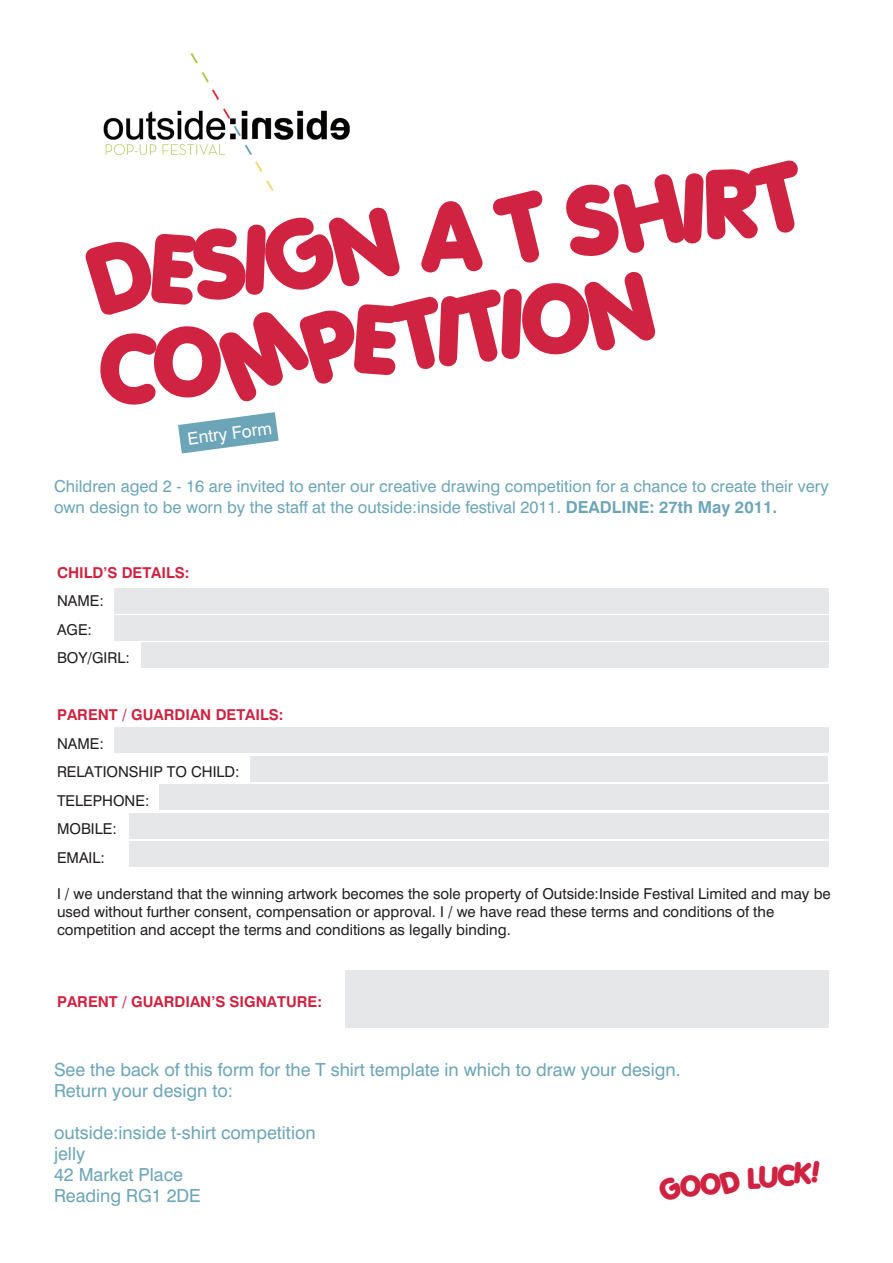
<style>
.page{position:relative;width:893px;height:1263px;background:#fff}
.page>*{position:absolute;margin:0;border:0;box-sizing:border-box;transform-origin:0 0}
.t1{font:90.6px/93.3px "Porkys";color:#d02241}
.t2{font:27.75px "Porkys";color:#d02241}
.t3{font:18px/21px "Swiss 721 BT";color:#6ca5b7}
.t4{font:17.1px "Swiss 721 BT";color:#fff}
.t5{font:16.5px/21px "Swiss 721 BT";color:#6ca5b7}
.t6{font:15px/28.5px "Swiss 721 BT";color:#231f20}
.t7{font:700 15px "Swiss 721 BT";color:#d02241}
.s1{font-weight:700}
</style>
<div class="page">
<img style="left:103px;top:53px;width:247px;height:138px">
<svg style="left:178px;top:412px;width:101px;height:41px"></svg>
<div style="left:114px;top:588px;width:714px;height:25px;background:#e6e7e9"></div>
<div style="left:114px;top:727px;width:714px;height:26px;background:#e6e7e9"></div>
<div style="left:250px;top:756px;width:578px;height:25px;background:#e6e7e9"></div>
<div style="left:159px;top:784px;width:669px;height:26px;background:#e6e7e9"></div>
<div style="left:129px;top:813px;width:699px;height:25px;background:#e6e7e9"></div>
<div style="left:129px;top:841px;width:699px;height:26px;background:#e6e7e9"></div>
<div style="left:345px;top:970px;width:483px;height:57px;background:#e6e7e9"></div>
<div style="left:114px;top:615px;width:714px;height:25px;background:#e6e7e9"></div>
<div style="left:141px;top:642px;width:687px;height:25px;background:#e6e7e9"></div>
<h1 class="t1" style="left:85px;top:237px;width:714px;rotate:-7deg">DESIGN A T SHIRT<br>COMPETITION</h1>
<p class="t4" style="left:186px;top:429px;width:86px;rotate:-8deg">Entry Form</p>
<p class="t5" style="left:54px;top:475px;width:776px">Children aged 2 - 16 are invited to enter our creative drawing competition for a chance to create their very own design to be worn by the staff at the outside:inside festival 2011. <span class="s1">DEADLINE: 27th May 2011.</span></p>
<p class="t7" style="left:57px;top:563px;width:134px">CHILD’S DETAILS:</p>
<p class="t6" style="left:57px;top:586px;width:74px">NAME:<br>AGE:<br>BOY/GIRL:</p>
<p class="t7" style="left:57px;top:706px;width:228px">PARENT / GUARDIAN DETAILS:</p>
<p class="t6" style="left:57px;top:729px;width:184px">NAME:<br>RELATIONSHIP TO CHILD:<br>TELEPHONE:<br>MOBILE:<br>EMAIL:</p>
<p class="t6" style="left:57px;top:884px;width:775px;line-height:18px">I / we understand that the winning artwork becomes the sole property of Outside:Inside Festival Limited and may be used without further consent, compensation or approval. I / we have read these terms and conditions of the competition and accept the terms and conditions as legally binding.</p>
<p class="t7" style="left:57px;top:992px;width:267px">PARENT / GUARDIAN’S SIGNATURE:</p>
<p class="t3" style="left:54px;top:1059px;width:628px">See the back of this form for the T shirt template in which to draw your design.<br>Return your design to:</p>
<p class="t3" style="left:54px;top:1122px;width:263px">outside:inside t-shirt competition jelly<br>42 Market Place<br>Reading RG1 2DE</p>
<h2 class="t2" style="left:658px;top:1172px;width:162px;rotate:-7deg">GOOD LUCK!</h2>
</div>
